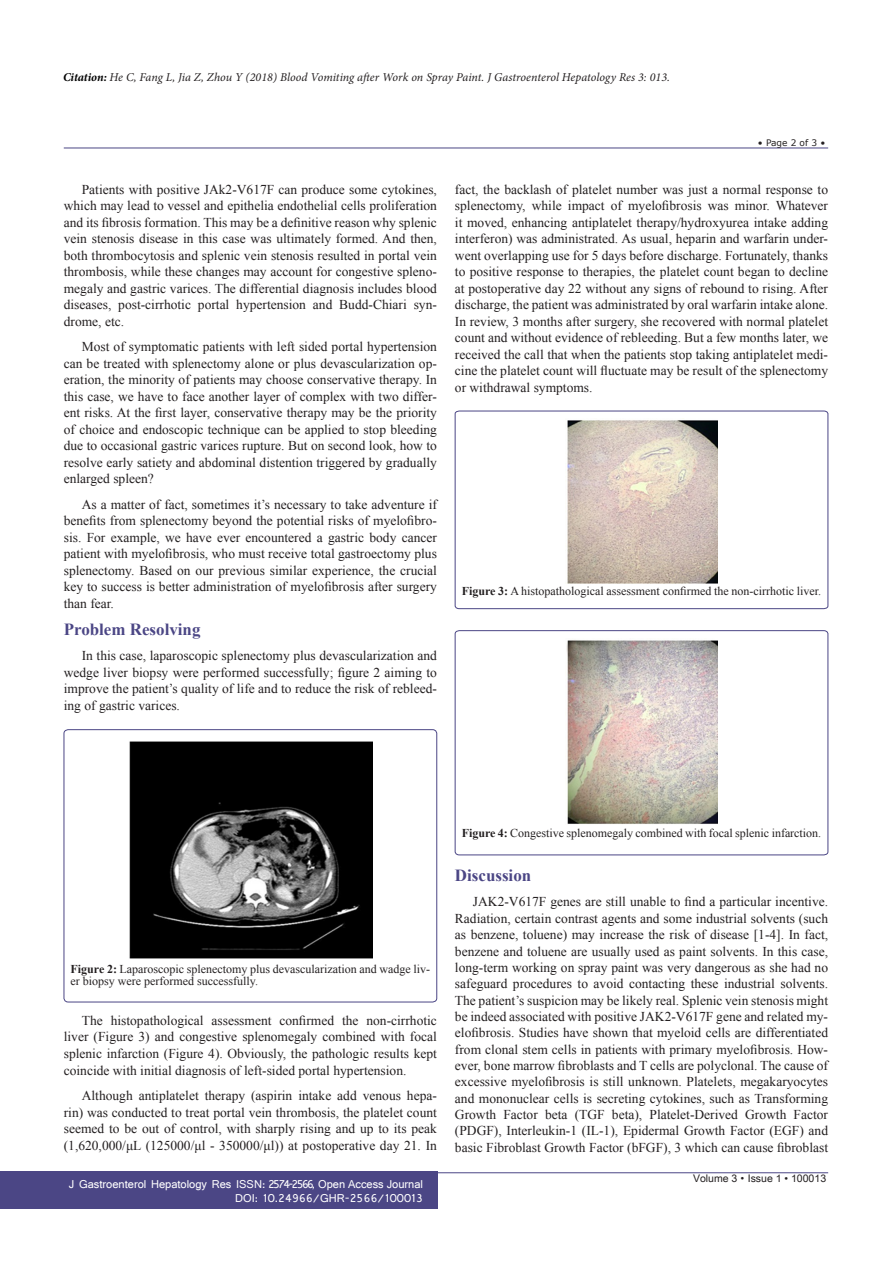
<style>
.page{position:relative;width:893px;height:1263px;background:#fff}
.page>*{position:absolute;margin:0;border:0;box-sizing:border-box;transform-origin:0 0}
.Headdings{font:700 16.95px "Times New Roman";color:#4b4685}
.Text{font:13.5px/16.5px "Times New Roman";color:#231f20;text-align:justify}
.Legend{font:12px/12px "Times New Roman";color:#231f20}
.t1{font:italic 12px "Minion Pro";color:#231f20}
.Journal_Footer{font:12px "Shruti";color:#fff}
.t2{font:10.5px "Arial Unicode MS";color:#231f20}
.Page_No{font:9px "MS Reference Sans Serif";color:#231f20}
.s1{font-weight:700;color:#000}
.s2{font-weight:700}
.s3{font-family:"Batang"}
</style>
<div class="page">
<hr style="left:64px;top:148px;width:764px;height:1px;background:#4b4685">
<hr style="left:64px;top:1172px;width:764px;height:1px;background:#4b4685">
<div style="left:0;top:1171px;width:437px;height:38px;background:#4b4685"></div>
<div style="left:64px;top:729px;width:373px;height:273px;border:1px solid #4b4685;border-radius:4px"></div>
<img style="left:129px;top:741px;width:243px;height:218px">
<svg style="left:455px;top:411px;width:373px;height:198px"></svg>
<svg style="left:455px;top:630px;width:373px;height:225px"></svg>
<img style="left:565px;top:419px;width:153px;height:164px">
<img style="left:565px;top:638px;width:153px;height:187px">
<p class="t1" style="left:63px;top:69px;width:609px"><span class="s1">Citation:</span> He C, Fang L, Jia Z, Zhou Y (2018) Blood Vomiting after Work on Spray Paint. J Gastroenterol Hepatology Res 3: 013.</p>
<p class="Page_No" style="left:758px;top:137px;width:69px">• Page 2 of 3 •</p>
<p class="Text" style="left:64px;top:181px;width:375px;text-indent:18px">Patients with positive JAk2-V617F can produce some cytokines, which may lead to vessel and epithelia endothelial cells proliferation and its fibrosis formation. This may be a definitive reason why splenic vein stenosis disease in this case was ultimately formed. And then, both thrombocytosis and splenic vein stenosis resulted in portal vein thrombosis, while these changes may account for congestive spleno&shy;megaly and gastric varices. The differential diagnosis includes blood diseases, post-cirrhotic portal hypertension and Budd-Chiari syn&shy;drome, etc.</p>
<p class="Text" style="left:64px;top:338px;width:375px;text-indent:18px">Most of symptomatic patients with left sided portal hypertension can be treated with splenectomy alone or plus devascularization op&shy;eration, the minority of patients may choose conservative therapy. In this case, we have to face another layer of complex with two differ&shy;ent risks. At the first layer, conservative therapy may be the priority of choice and endoscopic technique can be applied to stop bleeding due to occasional gastric varices rupture. But on second look, how to resolve early satiety and abdominal distention triggered by gradually enlarged spleen?</p>
<p class="Text" style="left:64px;top:496px;width:375px;text-indent:18px">As a matter of fact, sometimes it’s necessary to take adventure if benefits from splenectomy beyond the potential risks of myelofibro&shy;sis. For example, we have ever encountered a gastric body cancer patient with myelofibrosis, who must receive total gastroectomy plus splenectomy. Based on our previous similar experience, the crucial key to success is better administration of myelofibrosis after surgery than fear.</p>
<p class="Headdings" style="left:64px;top:617px;width:138px">Problem Resolving</p>
<p class="Text" style="left:64px;top:647px;width:375px;text-indent:18px">In this case, laparoscopic splenectomy plus devascularization and wedge liver biopsy were performed successfully; figure 2 aiming to improve the patient’s quality of life and to reduce the risk of rebleed&shy;ing of gastric varices.</p>
<p class="Text" style="left:455px;top:181px;width:375px">fact, the backlash of platelet number was just a normal response to splenectomy, while impact of myelofibrosis was minor. Whatever it moved, enhancing antiplatelet therapy/hydroxyurea intake adding interferon) was administrated. As usual, heparin and warfarin under&shy;went overlapping use for 5 days before discharge. Fortunately, thanks to positive response to therapies, the platelet count began to decline at postoperative day 22 without any signs of rebound to rising. After discharge, the patient was administrated by oral warfarin intake alone.<br>In review, 3 months after surgery, she recovered with normal platelet count and without evidence of rebleeding. But a few months later, we received the call that when the patients stop taking antiplatelet medi&shy;cine the platelet count will fluctuate may be result of the splenectomy or withdrawal symptoms.</p>
<p class="Legend" style="left:462px;top:585px;width:361px"><span class="s2">Figure 3:</span> A histopathological assessment confirmed the non-cirrhotic liver.</p>
<p class="Legend" style="left:71px;top:963px;width:361px"><span class="s2">Figure 2:</span> Laparoscopic splenectomy plus devascularization and wadge liv&shy;er biopsy were performed successfully.</p>
<p class="Text" style="left:64px;top:1012px;width:375px;text-indent:18px">The histopathological assessment confirmed the non-cirrhotic liver (Figure 3) and congestive splenomegaly combined with focal splenic infarction (Figure 4). Obviously, the pathologic results kept coincide with initial diagnosis of left-sided portal hypertension.</p>
<p class="Text" style="left:64px;top:1087px;width:375px;text-indent:18px">Although antiplatelet therapy (aspirin intake add venous hepa&shy;rin) was conducted to treat portal vein thrombosis, the platelet count seemed to be out of control, with sharply rising and up to its peak (1,620,000/μL (125000/μl - 350000/μl)) at postoperative day 21. In</p>
<p class="Journal_Footer" style="left:69px;top:1176px;width:356px">J Gastroenterol Hepatology Res ISSN: 2574-2566, Open Access Journal</p>
<p class="Journal_Footer" style="left:235px;top:1191px;width:189px">DOI: 10.24966/GHR-2566/100013</p>
<p class="Legend" style="left:462px;top:827px;width:361px"><span class="s2">Figure 4:</span> Congestive splenomegaly combined with focal splenic infarction.</p>
<p class="Headdings" style="left:455px;top:863px;width:78px">Discussion</p>
<p class="Text" style="left:455px;top:893px;width:375px;text-indent:18px">JAK2-V617F genes are still unable to find a particular incentive.<br>Radiation, certain contrast agents and some industrial solvents (such as benzene, toluene) may increase the risk of disease [1-4]. In fact, benzene and toluene are usually used as paint solvents. In this case, long-term working on spray paint was very dangerous as she had no safeguard procedures to avoid contacting these industrial solvents.<br>The patient’s suspicion may be likely real. Splenic vein stenosis might be indeed associated with positive JAK2-V617F gene and related my&shy;elofibrosis. Studies have shown that myeloid cells are differentiated from clonal stem cells in patients with primary myelofibrosis. How&shy;ever, bone marrow fibroblasts and T cells are polyclonal. The cause of excessive myelofibrosis is still unknown. Platelets, megakaryocytes and mononuclear cells is secreting cytokines, such as Transforming Growth Factor beta (TGF beta), Platelet-Derived Growth Factor (PDGF), Interleukin-1 (IL-1), Epidermal Growth Factor (EGF) and basic Fibroblast Growth Factor (bFGF), 3 which can cause fibroblast</p>
<p class="t2" style="left:693px;top:1170px;width:135px">Volume 3 <span class="s3">•</span> Issue 1 • 100013</p>
</div>
